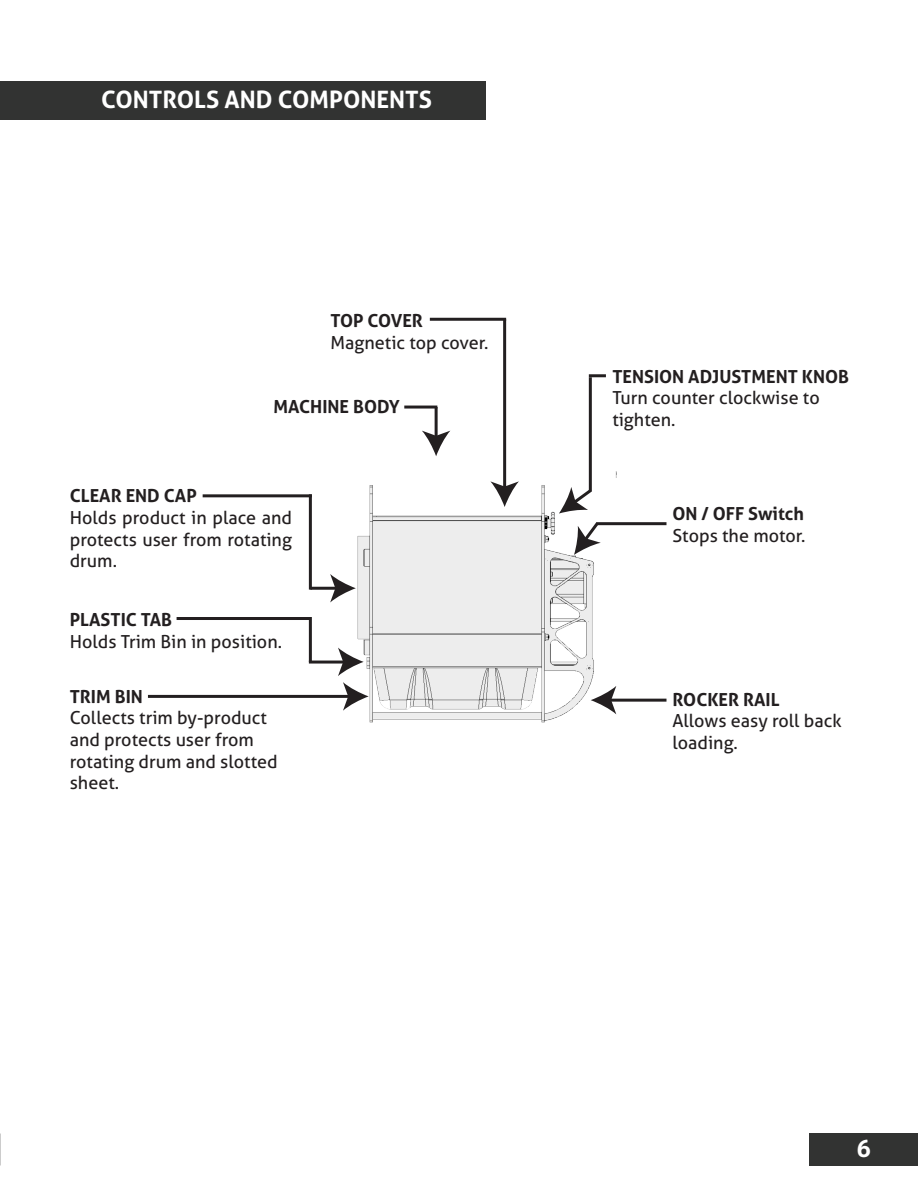
<style>
.page{position:relative;width:918px;height:1188px;background:#fff}
.page>*{position:absolute;margin:0;border:0;box-sizing:border-box;transform-origin:0 0}
.Section_1{font:700 24px "Aller";color:#fff}
.t1{font:18px/21.6px "Aller";color:#231f20;text-align:justify}
.t2{font:700 18px "Aller";color:#231f20}
</style>
<div class="page">
<img style="left:324px;top:471px;width:293px;height:252px">
<div style="left:809px;top:1134px;width:109px;height:32px;background:#323332"></div>
<svg style="left:330px;top:574px;width:26px;height:29px"></svg>
<hr style="left:177px;top:617px;width:133px;height:3px;background:#231f20">
<hr style="left:203px;top:494px;width:109px;height:3px;background:#231f20">
<svg style="left:338px;top:648px;width:26px;height:28px"></svg>
<hr style="left:148px;top:695px;width:203px;height:3px;background:#231f20">
<svg style="left:343px;top:682px;width:26px;height:29px"></svg>
<hr style="left:404px;top:406px;width:33px;height:3px;background:#231f20">
<hr style="left:435px;top:407px;width:3px;height:31px;background:#231f20">
<svg style="left:422px;top:431px;width:28px;height:25px"></svg>
<hr style="left:609px;top:699px;width:57px;height:3px;background:#231f20">
<svg style="left:591px;top:686px;width:25px;height:28px"></svg>
<div style="left:0;top:81px;width:486px;height:39px;background:#323332"></div>
<hr style="left:309px;top:617px;width:3px;height:45px;background:#231f20">
<hr style="left:309px;top:494px;width:3px;height:96px;background:#231f20">
<hr style="left:309px;top:661px;width:37px;height:3px;background:#231f20">
<hr style="left:310px;top:587px;width:37px;height:3px;background:#231f20">
<hr style="left:596px;top:522px;width:70px;height:3px;background:#231f20">
<svg style="left:559px;top:486px;width:43px;height:69px"></svg>
<hr style="left:589px;top:377px;width:3px;height:114px;background:#231f20">
<hr style="left:589px;top:374px;width:17px;height:3px;background:#231f20">
<hr style="left:430px;top:318px;width:76px;height:3px;background:#231f20">
<hr style="left:503px;top:319px;width:3px;height:180px;background:#231f20">
<svg style="left:490px;top:481px;width:29px;height:26px"></svg>
<p class="Section_1" style="left:101px;top:85px;width:332px">CONTROLS AND COMPONENTS</p>
<p class="t2" style="left:331px;top:310px;width:94px">TOP COVER</p>
<p class="t1" style="left:331px;top:332px;width:159px">Magnetic top cover.</p>
<p class="t2" style="left:273px;top:396px;width:128px">MACHINE BODY</p>
<p class="t2" style="left:70px;top:485px;width:129px">CLEAR END CAP</p>
<p class="t1" style="left:70px;top:507px;width:224px">Holds product in place and protects user from rotating drum.</p>
<p class="t2" style="left:70px;top:609px;width:104px">PLASTIC TAB</p>
<p class="t1" style="left:70px;top:631px;width:214px">Holds Trim Bin in position.</p>
<p class="t2" style="left:70px;top:685px;width:75px">TRIM BIN</p>
<p class="t1" style="left:70px;top:707px;width:199px">Collects trim by-product</p>
<p class="t1" style="left:70px;top:729px;width:186px">and protects user from</p>
<p class="t1" style="left:70px;top:750px;width:209px">rotating drum and slotted</p>
<p class="t1" style="left:70px;top:772px;width:51px">sheet.</p>
<p class="t2" style="left:612px;top:365px;width:238px">TENSION ADJUSTMENT KNOB</p>
<p class="t1" style="left:612px;top:387px;width:209px">Turn counter clockwise to</p>
<p class="t1" style="left:612px;top:409px;width:65px">tighten.</p>
<p class="t2" style="left:672px;top:503px;width:133px">ON / OFF Switch</p>
<p class="t1" style="left:672px;top:525px;width:135px">Stops the motor.</p>
<p class="t2" style="left:672px;top:688px;width:109px">ROCKER RAIL</p>
<p class="t1" style="left:672px;top:710px;width:171px">Allows easy roll back</p>
<p class="t1" style="left:672px;top:732px;width:67px">loading.</p>
<p class="Section_1" style="left:856px;top:1134px;width:16px">6</p>
</div>
